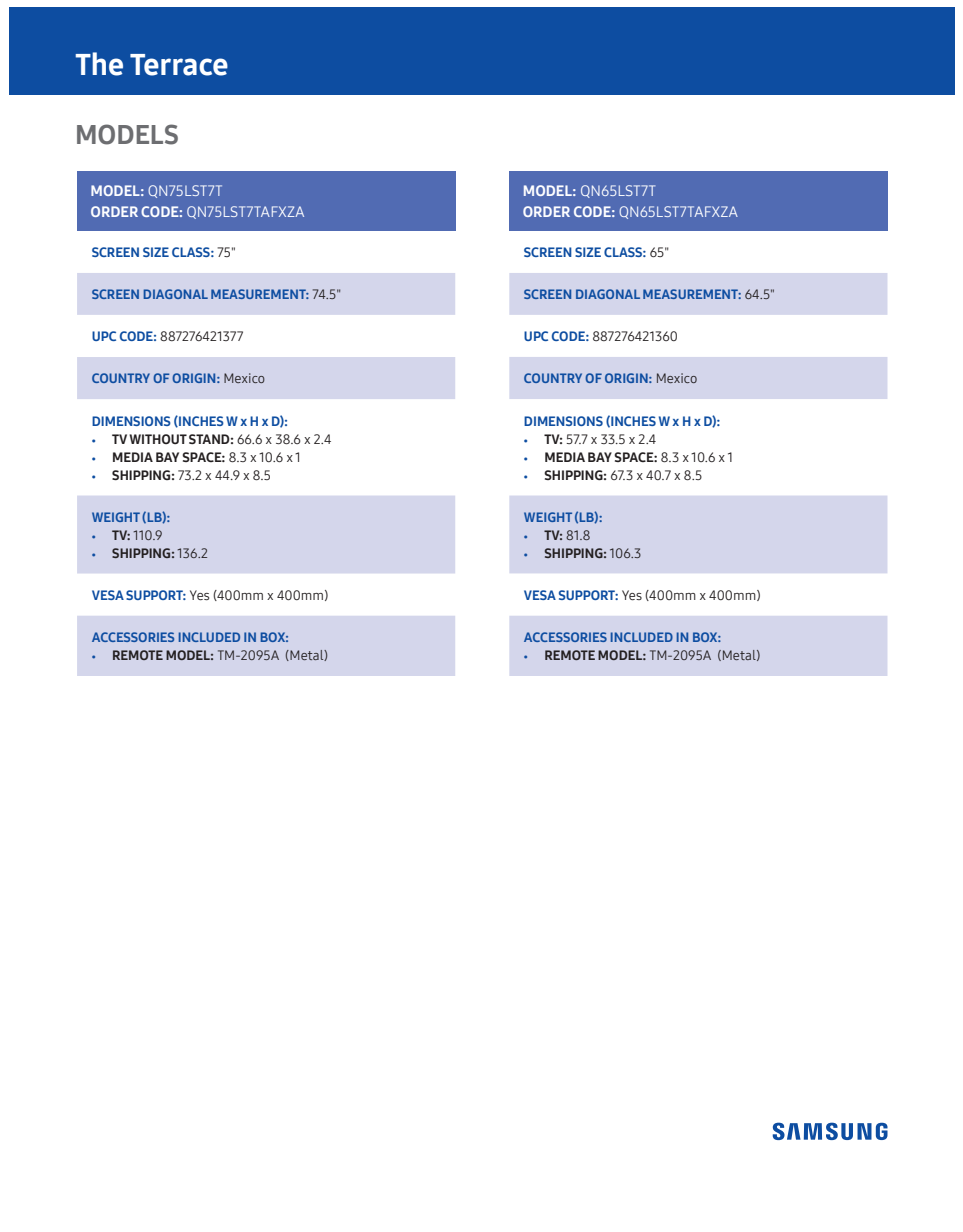
<style>
.page{position:relative;width:963px;height:1232px;background:#fff}
.page>*{position:absolute;margin:0;border:0;box-sizing:border-box;transform-origin:0 0}
.t1{font:30px "Samsung One 800";color:#fff}
.t2{font:27px "Samsung One 800";color:#6d6e71}
.t3{font:15px/21px "Samsung One 400";color:#fff}
.t4{font:13.5px "Samsung One 800";color:#0d4da1}
.t5{font:13.5px "Samsung One 400";color:#231f20}
.t6{font:13.5px "Samsung One 800";color:#231f20}
.s1{font-family:"Samsung One 800"}
.s2{font-family:"Samsung One 400";color:#231f20}
.s3{font-family:"Samsung One 800";color:#0d4da1}
.s4{font-size:9px;color:#0d4da1}
.s5{font-family:"Samsung One 400"}
.s6{font-family:"Samsung One 800";font-size:9px;color:#0d4da1}
</style>
<div class="page">
<div style="left:10px;top:7px;width:945px;height:88px;background:#0d4da1"></div>
<svg style="left:772px;top:1122px;width:115px;height:18px"></svg>
<div style="left:77px;top:171px;width:378px;height:60px;background:#516bb3"></div>
<svg style="left:77px;top:273px;width:378px;height:403px;fill:#d4d6eb"></svg>
<div style="left:509px;top:171px;width:378px;height:60px;background:#516bb3"></div>
<svg style="left:509px;top:273px;width:378px;height:403px;fill:#d4d6eb"></svg>
<h1 class="t1" style="left:75px;top:51px;width:155px">The Terrace</h1>
<h2 class="t2" style="left:75px;top:122px;width:105px">MODELS</h2>
<p class="t3" style="left:91px;top:181px;width:216px"><span class="s1">MODEL:</span> QN75LST7T<br><span class="s1">ORDER CODE:</span> QN75LST7TAFXZA</p>
<p class="t4" style="left:92px;top:246px;width:146px">SCREEN SIZE CLASS: <span class="s2">75"</span></p>
<p class="t4" style="left:92px;top:288px;width:251px">SCREEN DIAGONAL MEASUREMENT: <span class="s2">74.5"</span></p>
<p class="t5" style="left:92px;top:331px;width:153px"><span class="s3">UPC CODE:</span> 887276421377</p>
<p class="t4" style="left:92px;top:372px;width:175px">COUNTRY OF ORIGIN: <span class="s2">Mexico</span></p>
<p class="t4" style="left:92px;top:415px;width:198px">DIMENSIONS (INCHES W x H x D):</p>
<p class="t6" style="left:92px;top:433px;width:241px"><span class="s4">•</span> TV WITHOUT STAND: <span class="s5">66.6 x 38.6 x 2.4</span></p>
<p class="t6" style="left:92px;top:451px;width:211px"><span class="s4">•</span> MEDIA BAY SPACE: <span class="s5">8.3 x 10.6 x 1</span></p>
<p class="t5" style="left:92px;top:469px;width:181px"><span class="s6">•</span> <span class="s1">SHIPPING:</span> 73.2 x 44.9 x 8.5</p>
<p class="t4" style="left:92px;top:511px;width:80px">WEIGHT (LB):</p>
<p class="t5" style="left:92px;top:529px;width:72px"><span class="s6">•</span> <span class="s1">TV:</span> 110.9</p>
<p class="t6" style="left:92px;top:547px;width:118px"><span class="s4">•</span> SHIPPING: <span class="s5">136.2</span></p>
<p class="t5" style="left:92px;top:589px;width:238px"><span class="s3">VESA SUPPORT:</span> Yes (400mm x 400mm)</p>
<p class="t4" style="left:92px;top:631px;width:199px">ACCESSORIES INCLUDED IN BOX:</p>
<p class="t5" style="left:92px;top:649px;width:238px"><span class="s6">•</span> <span class="s1">REMOTE MODEL:</span> TM-2095A (Metal)</p>
<p class="t3" style="left:523px;top:181px;width:217px"><span class="s1">MODEL:</span> QN65LST7T<br><span class="s1">ORDER CODE:</span> QN65LST7TAFXZA</p>
<p class="t4" style="left:524px;top:246px;width:147px">SCREEN SIZE CLASS: <span class="s2">65"</span></p>
<p class="t4" style="left:524px;top:288px;width:253px">SCREEN DIAGONAL MEASUREMENT: <span class="s2">64.5"</span></p>
<p class="t5" style="left:524px;top:331px;width:156px"><span class="s3">UPC CODE:</span> 887276421360</p>
<p class="t4" style="left:524px;top:372px;width:175px">COUNTRY OF ORIGIN: <span class="s2">Mexico</span></p>
<p class="t4" style="left:524px;top:415px;width:198px">DIMENSIONS (INCHES W x H x D):</p>
<p class="t5" style="left:524px;top:433px;width:134px"><span class="s6">•</span> <span class="s1">TV:</span> 57.7 x 33.5 x 2.4</p>
<p class="t6" style="left:524px;top:451px;width:211px"><span class="s4">•</span> MEDIA BAY SPACE: <span class="s5">8.3 x 10.6 x 1</span></p>
<p class="t5" style="left:524px;top:469px;width:180px"><span class="s6">•</span> <span class="s1">SHIPPING:</span> 67.3 x 40.7 x 8.5</p>
<p class="t4" style="left:524px;top:511px;width:80px">WEIGHT (LB):</p>
<p class="t5" style="left:524px;top:529px;width:68px"><span class="s6">•</span> <span class="s1">TV:</span> 81.8</p>
<p class="t6" style="left:524px;top:547px;width:119px"><span class="s4">•</span> SHIPPING: <span class="s5">106.3</span></p>
<p class="t5" style="left:524px;top:589px;width:238px"><span class="s3">VESA SUPPORT:</span> Yes (400mm x 400mm)</p>
<p class="t4" style="left:524px;top:631px;width:199px">ACCESSORIES INCLUDED IN BOX:</p>
<p class="t5" style="left:524px;top:649px;width:238px"><span class="s6">•</span> <span class="s1">REMOTE MODEL:</span> TM-2095A (Metal)</p>
</div>
